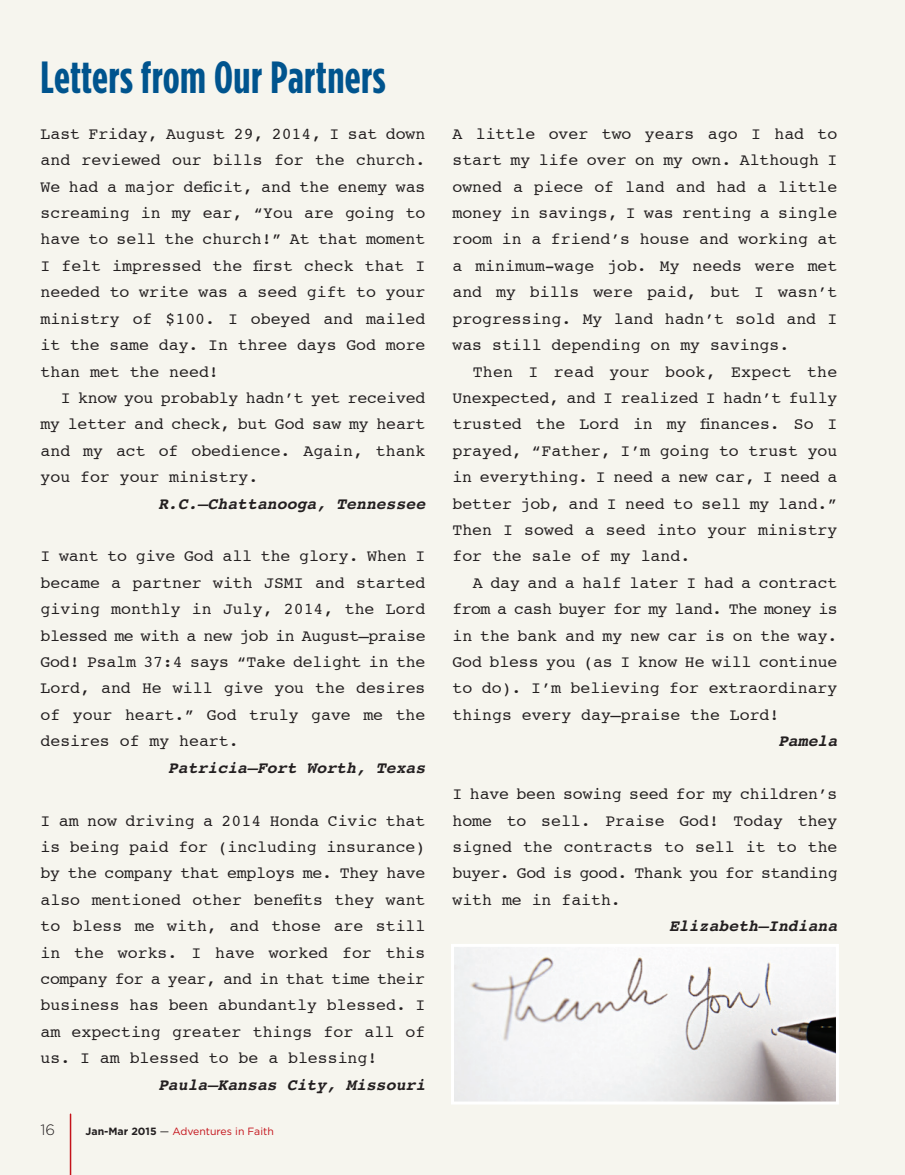
<style>
.page{position:relative;width:905px;height:1175px;background:#fff}
.page>*{position:absolute;margin:0;border:0;box-sizing:border-box;transform-origin:0 0}
.t1{font:700 45px "Gotham Condensed";letter-spacing:.01em;color:#00548e}
.t2{font:16.5px/26.4px "Courier";color:#231f20;text-align:justify}
.t3{font:italic 700 16.5px "Courier";color:#231f20}
.t4{font:300 15px "Gotham";color:#231f20}
.t5{font:10.5px "Gotham";color:#c4121a}
.s1{font-weight:700;color:#231f20}
.s2{color:#231f20}
</style>
<div class="page">
<div style="left:0;top:0;width:904px;height:1174px;background:#f6f5ee"></div>
<img style="left:455px;top:948px;width:379px;height:152px">
<div style="left:451px;top:944px;width:387px;height:160px;border:3px solid #fff"></div>
<hr style="left:70px;top:1114px;width:1px;height:60px;background:#c4121a">
<h1 class="t1" style="left:40px;top:52px;width:346px">Letters from Our Partners</h1>
<p class="t2" style="left:40px;top:120px;width:386px">Last Friday, August 29, 2014, I sat down and reviewed our bills for the church.<br>We had a major deficit, and the enemy was screaming in my ear, “You are going to have to sell the church!” At that moment I felt impressed the first check that I needed to write was a seed gift to your ministry of $100. I obeyed and mailed it the same day. In three days God more than met the need!</p>
<p class="t2" style="left:40px;top:384px;width:386px;text-indent:20px">I know you probably hadn’t yet received my letter and check, but God saw my heart and my act of obedience. Again, thank you for your ministry.</p>
<p class="t3" style="left:158px;top:490px;width:269px">R.C.—Chattanooga, Tennessee</p>
<p class="t2" style="left:40px;top:542px;width:386px">I want to give God all the glory. When I became a partner with JSMI and started giving monthly in July, 2014, the Lord blessed me with a new job in August—praise God! Psalm 37:4 says “Take delight in the Lord, and He will give you the desires of your heart.” God truly gave me the desires of my heart.</p>
<p class="t3" style="left:168px;top:754px;width:259px">Patricia—Fort Worth, Texas</p>
<p class="t2" style="left:40px;top:806px;width:386px">I am now driving a 2014 Honda Civic that is being paid for (including insurance) by the company that employs me. They have also mentioned other benefits they want to bless me with, and those are still in the works. I have worked for this company for a year, and in that time their business has been abundantly blessed. I am expecting greater things for all of us. I am blessed to be a blessing!</p>
<p class="t3" style="left:158px;top:1071px;width:269px">Paula—Kansas City, Missouri</p>
<p class="t4" style="left:40px;top:1121px;width:16px">16</p>
<p class="t5" style="left:85px;top:1125px;width:190px"><span class="s1">Jan-Mar 2015</span> <span class="s2">—</span> Adventures in Faith</p>
<p class="t2" style="left:452px;top:120px;width:386px">A little over two years ago I had to start my life over on my own. Although I owned a piece of land and had a little money in savings, I was renting a single room in a friend’s house and working at a minimum-wage job. My needs were met and my bills were paid, but I wasn’t progressing. My land hadn’t sold and I was still depending on my savings.</p>
<p class="t2" style="left:452px;top:358px;width:386px;text-indent:20px">Then I read your book, Expect the Unexpected, and I realized I hadn’t fully trusted the Lord in my finances. So I prayed, “Father, I’m going to trust you in everything. I need a new car, I need a better job, and I need to sell my land.” Then I sowed a seed into your ministry for the sale of my land.</p>
<p class="t2" style="left:452px;top:569px;width:387px;text-indent:20px">A day and a half later I had a contract from a cash buyer for my land. The money is in the bank and my new car is on the way.<br>God bless you (as I know He will continue to do). I’m believing for extraordinary things every day—praise the Lord!</p>
<p class="t3" style="left:778px;top:728px;width:61px">Pamela</p>
<p class="t2" style="left:452px;top:780px;width:386px">I have been sowing seed for my children’s home to sell. Praise God! Today they signed the contracts to sell it to the buyer. God is good. Thank you for standing with me in faith.</p>
<p class="t3" style="left:669px;top:912px;width:170px">Elizabeth—Indiana</p>
</div>
